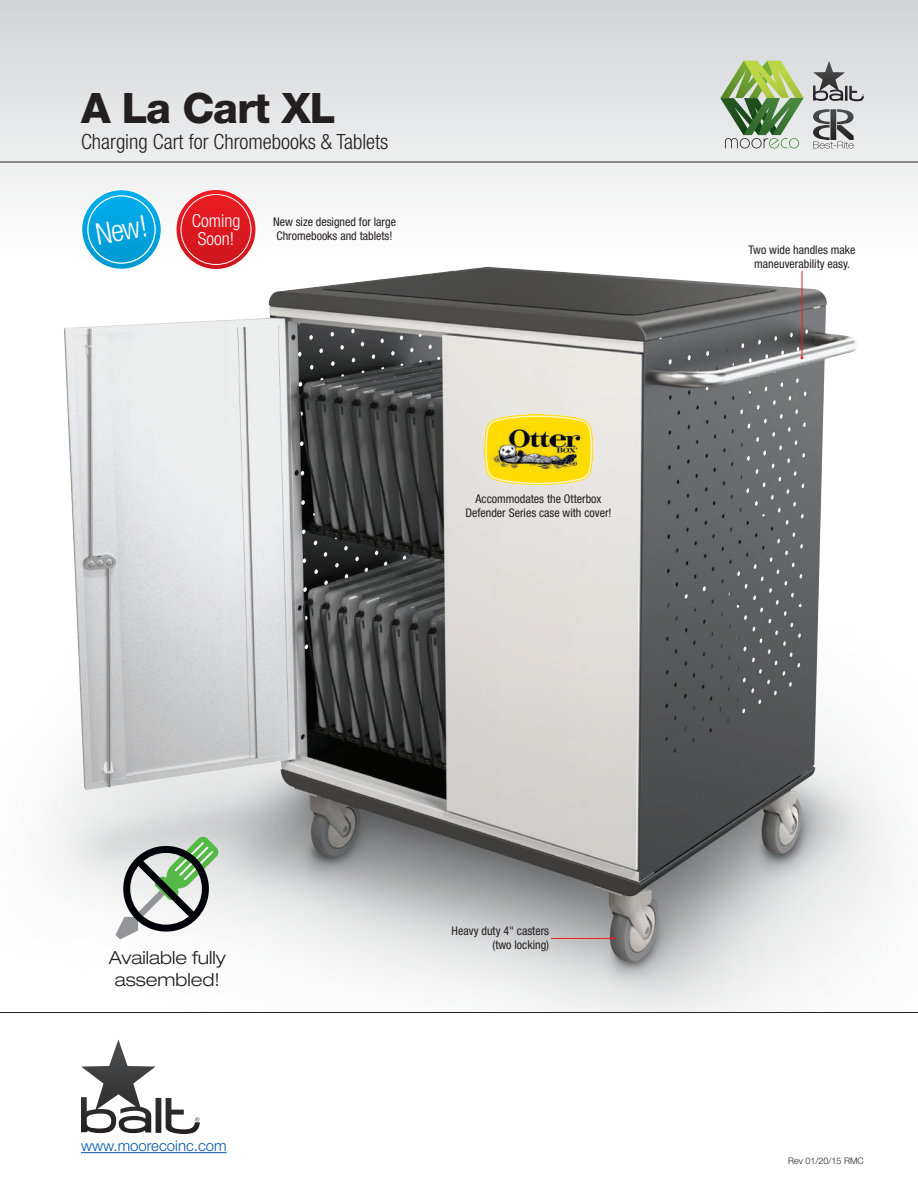
<style>
.page{position:relative;width:918px;height:1188px;background:#fff}
.page>*{position:absolute;margin:0;border:0;box-sizing:border-box;transform-origin:0 0}
.t1{font:800 42px "Helvetica Neue LT Std";letter-spacing:-.025em;color:#231f20}
.t2{font:300 condensed 30px "Helvetica Neue LT Std";color:#fff}
.t3{font:300 condensed 21px "Helvetica Neue LT Std";color:#231f20}
.t4{font:300 expanded 18px/21.6px "Helvetica Neue LT Std";color:#231f20;text-align:center}
.t5{font:300 condensed 18px "Helvetica Neue LT Std";color:#fff}
.t6{font:300 15px "Helvetica Neue LT Std";color:#0154a6}
.t7{font:condensed 12px/14.4px "Helvetica Neue LT Std";color:#231f20;text-align:center}
.t8{font:300 9px "Helvetica Neue LT Std";color:#231f20}
</style>
<div class="page">
<div style="left:0;top:0;width:918px;height:256px;background:linear-gradient(to bottom,#d2d3d5,#fefefe)"></div>
<hr style="left:0;top:1012px;width:918px;height:1px;background:#231f20">
<svg style="left:720px;top:61px;width:84px;height:87px;background:#a0b789"></svg>
<svg style="left:813px;top:109px;width:41px;height:39px;background:#9c9c9d"></svg>
<svg style="left:813px;top:61px;width:51px;height:40px;background:#aaabac"></svg>
<img style="left:50px;top:267px;width:847px;height:745px">
<hr style="left:551px;top:938px;width:62px;height:1px;background:#ee1d23">
<hr style="left:802px;top:271px;width:1px;height:87px;background:#ee1d23">
<svg style="left:115px;top:836px;width:104px;height:103px"></svg>
<hr style="left:0;top:162px;width:918px;height:1px;background:#231f20">
<svg style="left:176px;top:190px;width:80px;height:79px;background:#de232a"></svg>
<div style="left:175px;top:189px;width:82px;height:81px;border:1px solid #fff;border-radius:50%"></div>
<div style="left:180px;top:194px;width:72px;height:71px;border:1px solid #fff;border-radius:50%"></div>
<svg style="left:82px;top:190px;width:79px;height:79px;background:#0ca7e1"></svg>
<div style="left:81px;top:189px;width:81px;height:81px;border:1px solid #fff;border-radius:50%"></div>
<div style="left:87px;top:195px;width:69px;height:69px;border:1px solid #fff;border-radius:50%"></div>
<img style="left:485px;top:415px;width:108px;height:70px">
<hr style="left:81px;top:1152px;width:146px;height:1px;background:#0154a6">
<svg style="left:81px;top:1040px;width:119px;height:94px"></svg>
<h1 class="t1" style="left:81px;top:83px;width:256px">A La Cart XL</h1>
<h3 class="t3" style="left:81px;top:129px;width:309px">Charging Cart for Chromebooks &amp; Tablets</h3>
<h2 class="t2" style="left:93px;top:217px;width:53px;rotate:-10deg">New!</h2>
<h3 class="t5" style="left:192px;top:210px;width:50px">Coming</h3>
<h3 class="t5" style="left:198px;top:228px;width:38px">Soon!</h3>
<p class="t7" style="left:273px;top:214px;width:125px;text-align:left">New size designed for large<br>Chromebooks and tablets!</p>
<p class="t7" style="left:465px;top:491px;width:148px">Accommodates the Otterbox<br>Defender Series case with cover!</p>
<p class="t7" style="left:749px;top:242px;width:108px">Two wide handles make maneuverability easy.</p>
<h3 class="t4" style="left:109px;top:947px;width:118px">Available fully assembled!</h3>
<p class="t6" style="left:81px;top:1137px;width:147px">www.moorecoinc.com</p>
<p class="t7" style="left:452px;top:924px;width:99px;text-align:right">Heavy duty 4" casters (two locking)</p>
<p class="t8" style="left:788px;top:1156px;width:77px">Rev 01/20/15 RMC</p>
</div>
